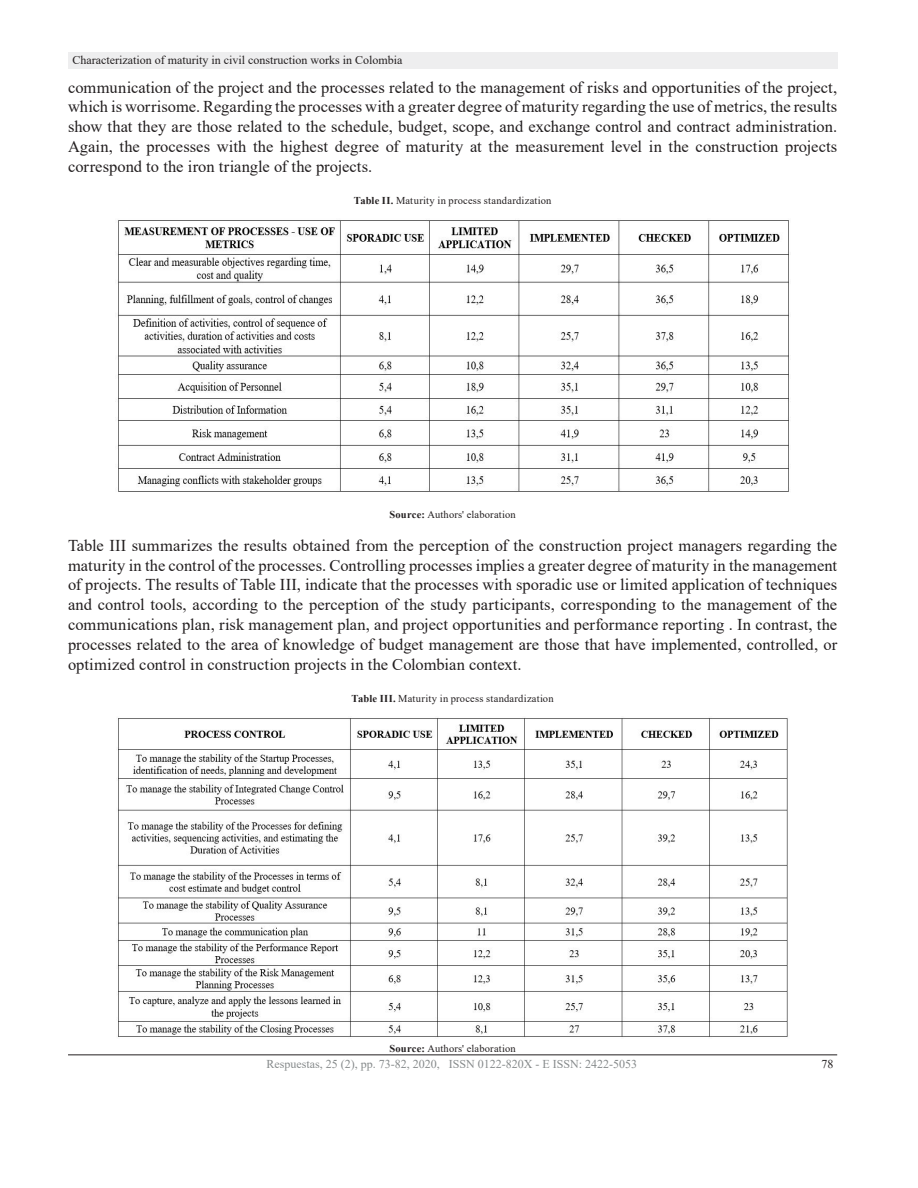
<style>
.page{position:relative;width:918px;height:1188px;background:#fff}
.page>*{position:absolute;margin:0;border:0;box-sizing:border-box;transform-origin:0 0}
.Estilo_de_párrafo_2{font:16.5px/19.8px "Times New Roman";color:#231f20;text-align:justify}
.t1{font:12px "Times New Roman";color:#231f20}
.t2{font:12px "Times New Roman";color:#868a8b}
.Estilo_de_párrafo_2-2{font:10.5px "Times New Roman";letter-spacing:.015em;color:#231f20}
.s1{font-weight:700}
</style>
<div class="page">
<div style="left:68px;top:52px;width:769px;height:17px;background:#eeeeef"></div>
<hr style="left:68px;top:1054px;width:769px;height:1px;background:#231f20">
<img style="left:118px;top:220px;width:671px;height:272px">
<img style="left:118px;top:718px;width:670px;height:319px">
<p class="t1" style="left:73px;top:51px;width:331px">Characterization of maturity in civil construction works in Colombia</p>
<p class="Estilo_de_párrafo_2" style="left:68px;top:77px;width:771px">communication of the project and the processes related to the management of risks and opportunities of the project, which is worrisome. Regarding the processes with a greater degree of maturity regarding the use of metrics, the results show that they are those related to the schedule, budget, scope, and exchange control and contract administration.<br>Again, the processes with the highest degree of maturity at the measurement level in the construction projects correspond to the iron triangle of the projects.</p>
<p class="Estilo_de_párrafo_2-2" style="left:354px;top:193px;width:199px"><span class="s1">Table II.</span> Maturity in process standardization</p>
<p class="Estilo_de_párrafo_2-2" style="left:390px;top:507px;width:128px"><span class="s1">Source:</span> Authors' elaboration</p>
<p class="Estilo_de_párrafo_2" style="left:68px;top:535px;width:771px">Table III summarizes the results obtained from the perception of the construction project managers regarding the maturity in the control of the processes. Controlling processes implies a greater degree of maturity in the management of projects. The results of Table III, indicate that the processes with sporadic use or limited application of techniques and control tools, according to the perception of the study participants, corresponding to the management of the communications plan, risk management plan, and project opportunities and performance reporting . In contrast, the processes related to the area of knowledge of budget management are those that have implemented, controlled, or optimized control in construction projects in the Colombian context.</p>
<p class="Estilo_de_párrafo_2-2" style="left:352px;top:691px;width:204px"><span class="s1">Table III.</span> Maturity in process standardization</p>
<p class="Estilo_de_párrafo_2-2" style="left:390px;top:1041px;width:128px"><span class="s1">Source:</span> Authors' elaboration</p>
<p class="t2" style="left:266px;top:1056px;width:372px">Respuestas, 25 (2), pp. 73-82, 2020, ISSN 0122-820X - E ISSN: 2422-5053</p>
<p class="t1" style="left:821px;top:1056px;width:13px">78</p>
</div>
